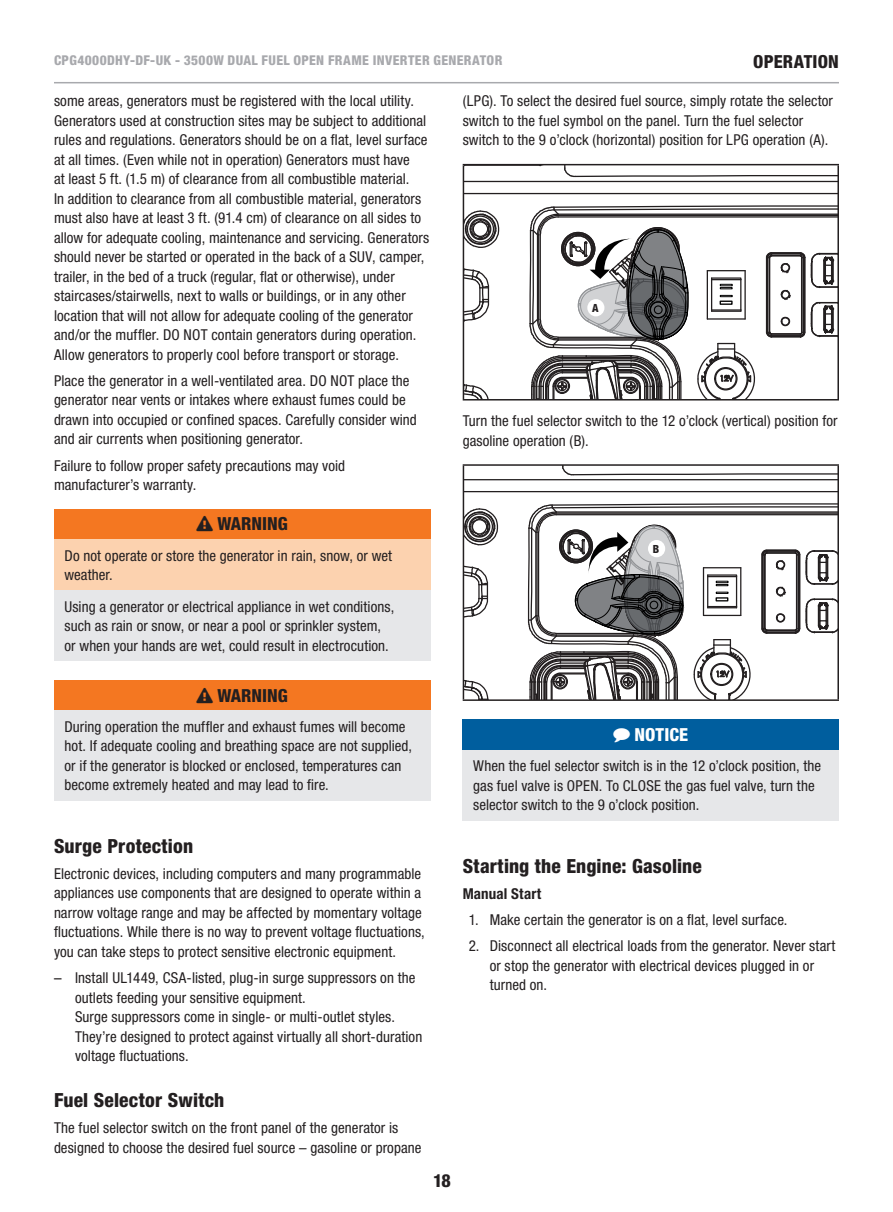
<style>
.page{position:relative;width:893px;height:1212px;background:#fff}
.page>*{position:absolute;margin:0;border:0;box-sizing:border-box;transform-origin:0 0}
.t1{font:800 condensed 19.5px "Helvetica Neue LT Std";letter-spacing:.01em;color:#231f20}
.t2{font:800 condensed 18px "Helvetica Neue LT Std";color:#231f20}
.t3{font:800 condensed 18px "Helvetica Neue LT Std";letter-spacing:.005em;color:#fff}
.t4{font:condensed 15px/19.5px "Helvetica Neue LT Std";letter-spacing:.005em;color:#231f20}
.t5{font:700 condensed 15px "Helvetica Neue LT Std";letter-spacing:.01em;color:#231f20}
.t6{font:800 condensed 13.5px "Helvetica Neue LT Std";letter-spacing:.025em;color:#a8a9ad}
.t7{font:800 condensed 11.25px "Helvetica Neue LT Std";color:#231f20}
.s1{font-stretch:normal}
</style>
<div class="page">
<hr style="left:54px;top:82px;width:785px;height:1px;background:#a8a9ad">
<div style="left:54px;top:509px;width:376px;height:30px;background:#f47721"></div>
<div style="left:54px;top:539px;width:376px;height:52px;background:#fcd2af"></div>
<div style="left:54px;top:591px;width:376px;height:70px;background:#e6e7e9"></div>
<div style="left:54px;top:680px;width:376px;height:30px;background:#f47721"></div>
<div style="left:54px;top:710px;width:376px;height:91px;background:#e6e7e9"></div>
<hr style="left:463px;top:164px;width:376px;height:1px;background:#231f20">
<hr style="left:463px;top:165px;width:1px;height:234px;background:#231f20">
<hr style="left:837px;top:165px;width:2px;height:234px;background:#231f20">
<hr style="left:463px;top:399px;width:376px;height:1px;background:#231f20">
<hr style="left:464px;top:193px;width:373px;height:1px;background:#231f20">
<hr style="left:464px;top:181px;width:373px;height:1px;background:#231f20">
<hr style="left:464px;top:165px;width:75px;height:1px;background:#231f20">
<svg style="left:563px;top:165px;width:274px;height:13px"></svg>
<svg style="left:464px;top:210px;width:36px;height:39px"></svg>
<div style="left:465px;top:214px;width:31px;height:30px;border:1px solid #231f20;border-radius:50%"></div>
<svg style="left:464px;top:381px;width:26px;height:20px"></svg>
<svg style="left:464px;top:265px;width:26px;height:61px"></svg>
<div style="left:467px;top:215px;width:27px;height:28px;border:1px solid #231f20;border-radius:50%"></div>
<svg style="left:539px;top:165px;width:14px;height:2px"></svg>
<svg style="left:529px;top:204px;width:309px;height:197px"></svg>
<div style="left:720px;top:301px;width:13px;height:4px;border:1px solid #030303"></div>
<div style="left:587px;top:299px;width:17px;height:17px;background:#fff;border-radius:50%"></div>
<hr style="left:463px;top:464px;width:376px;height:2px;background:#231f20">
<hr style="left:463px;top:466px;width:1px;height:233px;background:#231f20">
<hr style="left:837px;top:466px;width:2px;height:233px;background:#231f20">
<hr style="left:463px;top:699px;width:376px;height:2px;background:#231f20">
<hr style="left:464px;top:491px;width:375px;height:1px;background:#231f20">
<hr style="left:464px;top:479px;width:375px;height:1px;background:#231f20">
<svg style="left:562px;top:466px;width:276px;height:10px"></svg>
<svg style="left:464px;top:507px;width:35px;height:39px"></svg>
<div style="left:464px;top:512px;width:31px;height:30px;border:1px solid #231f20;border-radius:50%"></div>
<svg style="left:464px;top:679px;width:25px;height:21px"></svg>
<svg style="left:464px;top:562px;width:25px;height:60px"></svg>
<div style="left:466px;top:513px;width:27px;height:27px;border:1px solid #231f20;border-radius:50%"></div>
<svg style="left:527px;top:502px;width:312px;height:199px"></svg>
<div style="left:648px;top:540px;width:17px;height:17px;background:#fff;border-radius:50%"></div>
<div style="left:463px;top:720px;width:376px;height:30px;background:#005e9e"></div>
<div style="left:463px;top:750px;width:376px;height:71px;background:#e6e7e9"></div>
<p class="t6" style="left:54px;top:52px;width:450px">CPG4000DHY-DF-UK - 3500W DUAL FUEL OPEN FRAME INVERTER GENERATOR</p>
<p class="t2" style="left:753px;top:50px;width:21px">Operation</p>
<p class="t4" style="left:54px;top:91px;width:377px">some areas, generators must be registered with the local utility.<br>Generators used at construction sites may be subject to additional rules and regulations. Generators should be on a flat, level surface at all times. (Even while not in operation) Generators must have<br>at least 5 ft. (1.5 m) of clearance from all combustible material.<br>In addition to clearance from all combustible material, generators must also have at least 3 ft. (91.4 cm) of clearance on all sides to allow for adequate cooling, maintenance and servicing. Generators should never be started or operated in the back of a SUV, camper, trailer, in the bed of a truck (regular, flat or otherwise), under staircases/stairwells, next to walls or buildings, or in any other location that will not allow for adequate cooling of the generator and/or the muffler. DO NOT contain generators during operation.<br>Allow generators to properly cool before transport or storage.</p>
<p class="t4" style="left:54px;top:371px;width:364px">Place the generator in a well-ventilated area. DO NOT place the generator near vents or intakes where exhaust fumes could be drawn into occupied or confined spaces. Carefully consider wind and air currents when positioning generator.</p>
<p class="t4" style="left:54px;top:455px;width:293px">Failure to follow proper safety precautions may void manufacturer’s warranty.</p>
<p class="t2" style="left:196px;top:513px;width:93px">❑ WARNING</p>
<p class="t4" style="left:64px;top:545px;width:329px">Do not operate or store the generator in rain, snow, or wet weather.</p>
<p class="t4" style="left:64px;top:597px;width:331px">Using a generator or electrical appliance in wet conditions, such as rain or snow, or near a pool or sprinkler system, or when your hands are wet, could result in electrocution.</p>
<p class="t2" style="left:196px;top:684px;width:93px">❑ WARNING</p>
<p class="t4" style="left:64px;top:716px;width:349px">During operation the muffler and exhaust fumes will become hot. If adequate cooling and breathing space are not supplied, or if the generator is blocked or enclosed, temperatures can become extremely heated and may lead to fire.</p>
<h1 class="t1" style="left:54px;top:833px;width:141px">Surge Protection</h1>
<p class="t4" style="left:54px;top:863px;width:372px">Electronic devices, including computers and many programmable appliances use components that are designed to operate within a narrow voltage range and may be affected by momentary voltage fluctuations. While there is no way to prevent voltage fluctuations, you can take steps to protect sensitive electronic equipment.</p>
<p class="t4" style="left:75px;top:968px;width:349px;text-indent:-21px"><span class="s1">–</span> Install UL1449, CSA-listed, plug-in surge suppressors on the outlets feeding your sensitive equipment.<br>Surge suppressors come in single- or multi-outlet styles.<br>They’re designed to protect against virtually all short-duration voltage fluctuations.</p>
<h1 class="t1" style="left:54px;top:1088px;width:172px">Fuel Selector Switch</h1>
<p class="t4" style="left:54px;top:1118px;width:369px">The fuel selector switch on the front panel of the generator is designed to choose the desired fuel source – gasoline or propane</p>
<p class="t2" style="left:433px;top:1169px;width:19px">18</p>
<p class="t4" style="left:463px;top:91px;width:372px">(LPG). To select the desired fuel source, simply rotate the selector switch to the fuel symbol on the panel. Turn the fuel selector switch to the 9 o’clock (horizontal) position for LPG operation (A).</p>
<p class="t7" style="left:592px;top:301px;width:8px">A</p>
<p class="t4" style="left:463px;top:411px;width:377px">Turn the fuel selector switch to the 12 o’clock (vertical) position for gasoline operation (B).</p>
<p class="t7" style="left:653px;top:542px;width:7px">B</p>
<p class="t3" style="left:613px;top:723px;width:76px">◆ NOTICE</p>
<p class="t4" style="left:473px;top:756px;width:349px">When the fuel selector switch is in the 12 o’clock position, the gas fuel valve is OPEN. To CLOSE the gas fuel valve, turn the selector switch to the 9 o’clock position.</p>
<h1 class="t1" style="left:463px;top:853px;width:241px">Starting the Engine: Gasoline</h1>
<p class="t5" style="left:463px;top:884px;width:80px">Manual Start</p>
<p class="t4" style="left:469px;top:910px;width:320px">1. Make certain the generator is on a flat, level surface.</p>
<p class="t4" style="left:490px;top:936px;width:347px;text-indent:-21px">2. Disconnect all electrical loads from the generator. Never start or stop the generator with electrical devices plugged in or turned on.</p>
</div>
